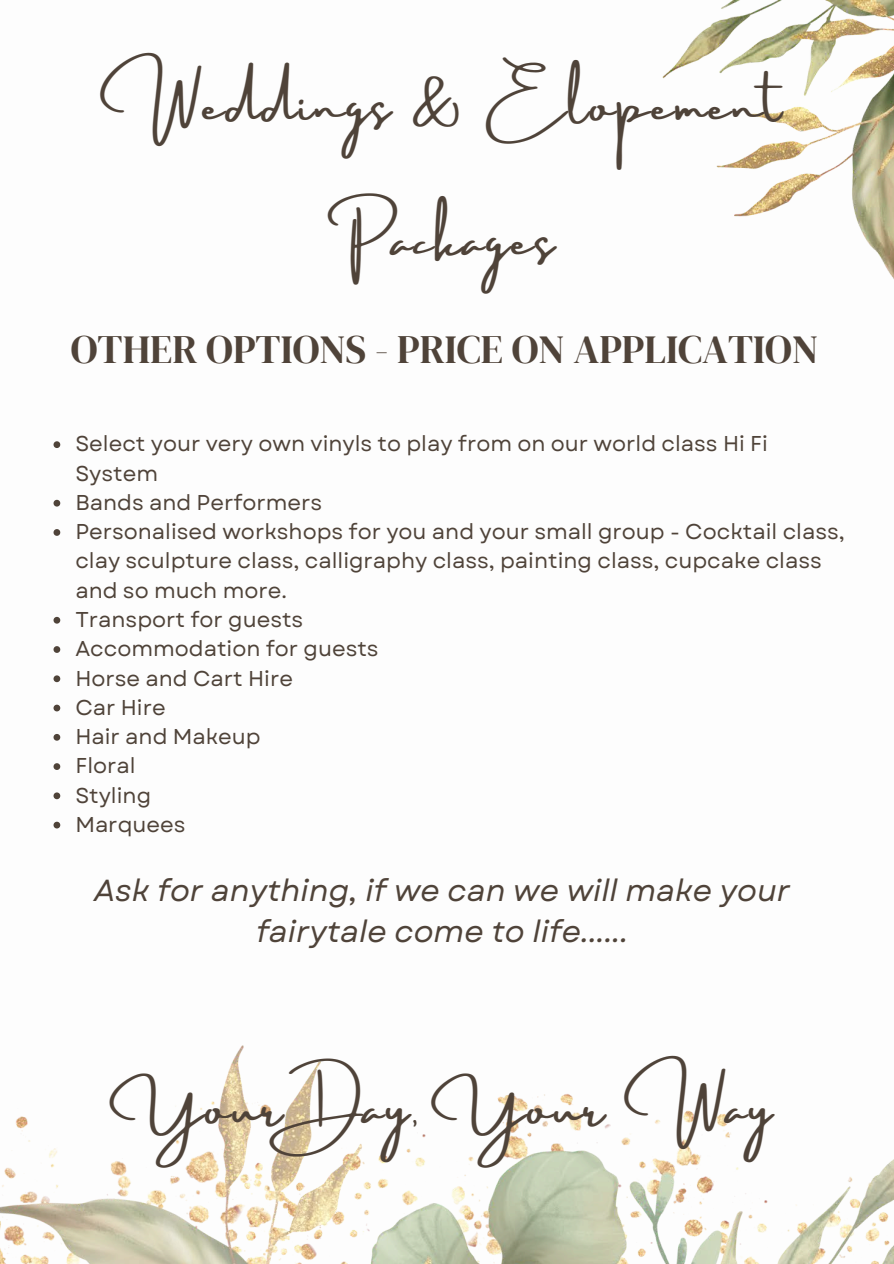
<style>
.page{position:relative;width:894px;height:1264px;background:#fff}
.page>*{position:absolute;margin:0;border:0;box-sizing:border-box;transform-origin:0 0}
.t1{font:48.3px "Amsterdam Three";letter-spacing:.045em;color:#4f4339}
.t2{font:39.9px "DM Serif Display";color:#4f4339}
.t3{font:italic 30.45px/41.7px "Garet";color:#4f4339;text-align:center}
.t4{font:21.45px/29.2px "Garet";color:#4f4339}
</style>
<div class="page">
<img style="left:662px;top:0;width:231px;height:278px">
<img style="left:0;top:1045px;width:893px;height:218px">
<svg style="left:53px;top:441px;width:7px;height:7px"></svg>
<svg style="left:53px;top:500px;width:7px;height:6px"></svg>
<svg style="left:53px;top:529px;width:7px;height:7px"></svg>
<svg style="left:53px;top:617px;width:7px;height:6px"></svg>
<svg style="left:53px;top:646px;width:7px;height:7px"></svg>
<svg style="left:53px;top:675px;width:7px;height:7px"></svg>
<svg style="left:53px;top:704px;width:7px;height:7px"></svg>
<svg style="left:53px;top:734px;width:7px;height:6px"></svg>
<svg style="left:53px;top:763px;width:7px;height:7px"></svg>
<svg style="left:53px;top:792px;width:7px;height:7px"></svg>
<svg style="left:53px;top:821px;width:7px;height:7px"></svg>
<p class="t1" style="left:102px;top:78px;width:680px">Weddings &amp; Elopement</p>
<h1 class="t1" style="left:350px;top:213px;width:205px">Packages</h1>
<h1 class="t2" style="left:71px;top:322px;width:748px">OTHER OPTIONS - PRICE ON APPLICATION</h1>
<h2 class="t4" style="left:75px;top:429px;width:694px">Select your very own vinyls to play from on our world class Hi Fi<br>System</h2>
<p class="t4" style="left:75px;top:488px;width:248px">Bands and Performers</p>
<p class="t4" style="left:75px;top:517px;width:770px">Personalised workshops for you and your small group - Cocktail class, clay sculpture class, calligraphy class, painting class, cupcake class and so much more.</p>
<p class="t4" style="left:75px;top:605px;width:229px">Transport for guests</p>
<p class="t4" style="left:75px;top:634px;width:305px">Accommodation for guests</p>
<p class="t4" style="left:75px;top:663px;width:219px">Horse and Cart Hire</p>
<p class="t4" style="left:75px;top:692px;width:92px">Car Hire</p>
<p class="t4" style="left:75px;top:722px;width:187px">Hair and Makeup</p>
<p class="t4" style="left:75px;top:751px;width:62px">Floral</p>
<p class="t4" style="left:75px;top:780px;width:77px">Styling</p>
<p class="t4" style="left:75px;top:809px;width:112px">Marquees</p>
<p class="t3" style="left:94px;top:869px;width:697px">Ask for anything, if we can we will make your fairytale come to life......</p>
<h3 class="t1" style="left:121px;top:1080px;width:651px">Your Day, Your Way</h3>
</div>
